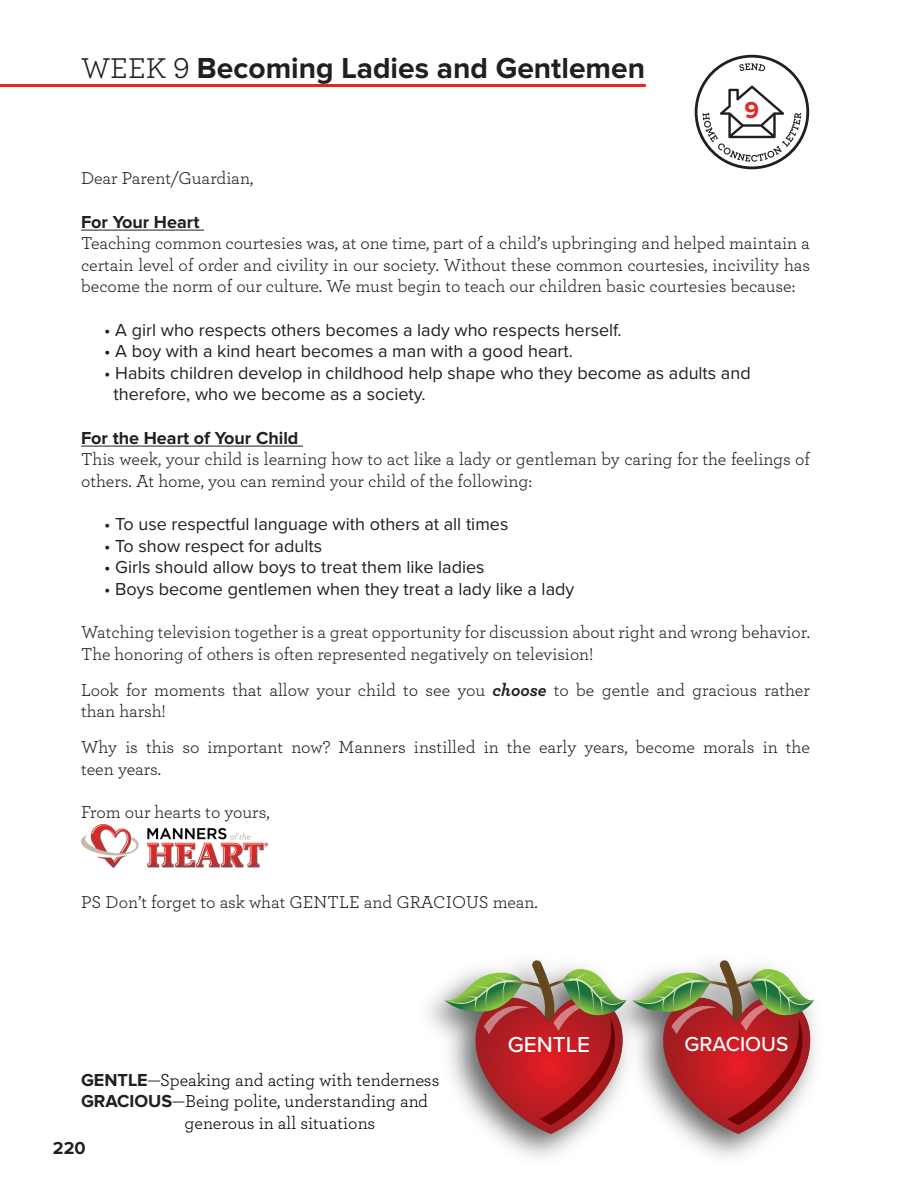
<style>
.page{position:relative;width:918px;height:1188px;background:#fff}
.page>*{position:absolute;margin:0;border:0;box-sizing:border-box;transform-origin:0 0}
.t1{font:700 30px "Proxima Nova";color:#231f20}
.t2{font:700 24px "Proxima Nova";color:#e42625}
.t3{font:500 22.5px "Proxima Nova";color:#fff}
.t4{font:500 21px "Proxima Nova";color:#fff}
.t5{font:18px/21.6px "Archer";color:#231f20}
.t6{font:18px "Proxima Nova";color:#231f20}
.t7{font:18px "Archer";color:#000}
.t8{font:700 18px "Proxima Nova";color:#231f20}
.s1{font-family:"Archer";font-weight:400}
.s2{font-weight:700;font-style:italic}
.s3{font-family:"Proxima Nova";font-weight:700;color:#231f20}
.s4{color:#231f20}
</style>
<div class="page">
<div style="left:695px;top:55px;width:114px;height:114px;border:3px solid #231f20;border-radius:50%"></div>
<svg style="left:739px;top:63px;width:26px;height:9px"></svg>
<svg style="left:703px;top:85px;width:98px;height:77px"></svg>
<hr style="left:0;top:84px;width:646px;height:3px;background:#e42625">
<hr style="left:81px;top:230px;width:123px;height:1px;background:#231f20">
<hr style="left:81px;top:446px;width:222px;height:1px;background:#231f20">
<img style="left:81px;top:824px;width:187px;height:44px">
<svg style="left:444px;top:960px;width:370px;height:174px"></svg>
<p class="t1" style="left:81px;top:54px;width:566px"><span class="s1">WEEK 9</span> Becoming Ladies and Gentlemen</p>
<p class="t2" style="left:745px;top:99px;width:16px">9</p>
<p class="t5" style="left:81px;top:167px;width:174px">Dear Parent/Guardian,</p>
<p class="t8" style="left:81px;top:213px;width:120px">For Your Heart</p>
<p class="t5" style="left:81px;top:232px;width:731px;text-align:justify">Teaching common courtesies was, at one time, part of a child’s upbringing and helped maintain a certain level of order and civility in our society. Without these common courtesies, incivility has become the norm of our culture. We must begin to teach our children basic courtesies because:</p>
<p class="t6" style="left:104px;top:316px;width:519px">• A girl who respects others becomes a lady who respects herself.</p>
<p class="t6" style="left:104px;top:338px;width:470px">• A boy with a kind heart becomes a man with a good heart.</p>
<p class="t6" style="left:104px;top:359px;width:648px">• Habits children develop in childhood help shape who they become as adults and</p>
<p class="t6" style="left:114px;top:381px;width:314px">therefore, who we become as a society.</p>
<p class="t8" style="left:81px;top:429px;width:219px">For the Heart of Your Child</p>
<p class="t5" style="left:81px;top:448px;width:731px">This week, your child is learning how to act like a lady or gentleman by caring for the feelings of others. At home, you can remind your child of the following:</p>
<p class="t6" style="left:104px;top:511px;width:406px">• To use respectful language with others at all times</p>
<p class="t6" style="left:104px;top:532px;width:219px">• To show respect for adults</p>
<p class="t6" style="left:104px;top:554px;width:382px">• Girls should allow boys to treat them like ladies</p>
<p class="t6" style="left:104px;top:575px;width:472px">• Boys become gentlemen when they treat a lady like a lady</p>
<p class="t5" style="left:81px;top:620px;width:731px">Watching television together is a great opportunity for discussion about right and wrong behavior.<br>The honoring of others is often represented negatively on television!</p>
<p class="t5" style="left:81px;top:678px;width:730px">Look for moments that allow your child to see you <span class="s2">choose</span> to be gentle and gracious rather than harsh!</p>
<p class="t5" style="left:81px;top:736px;width:731px">Why is this so important now? Manners instilled in the early years, become morals in the teen years.</p>
<p class="t5" style="left:81px;top:800px;width:190px">From our hearts to yours,</p>
<p class="t5" style="left:81px;top:890px;width:458px">PS Don’t forget to ask what GENTLE and GRACIOUS mean.</p>
<p class="t7" style="left:81px;top:1067px;width:360px"><span class="s3">GENTLE</span><span class="s4">—</span>Speaking and acting with tenderness</p>
<p class="t7" style="left:81px;top:1089px;width:349px"><span class="s3">GRACIOUS</span><span class="s4">—</span>Being polite, understanding and</p>
<p class="t7" style="left:184px;top:1111px;width:192px">generous in all situations</p>
<p class="t8" style="left:53px;top:1139px;width:34px">220</p>
<p class="t3" style="left:508px;top:1028px;width:84px">GENTLE</p>
<p class="t4" style="left:685px;top:1028px;width:106px">GRACIOUS</p>
</div>
